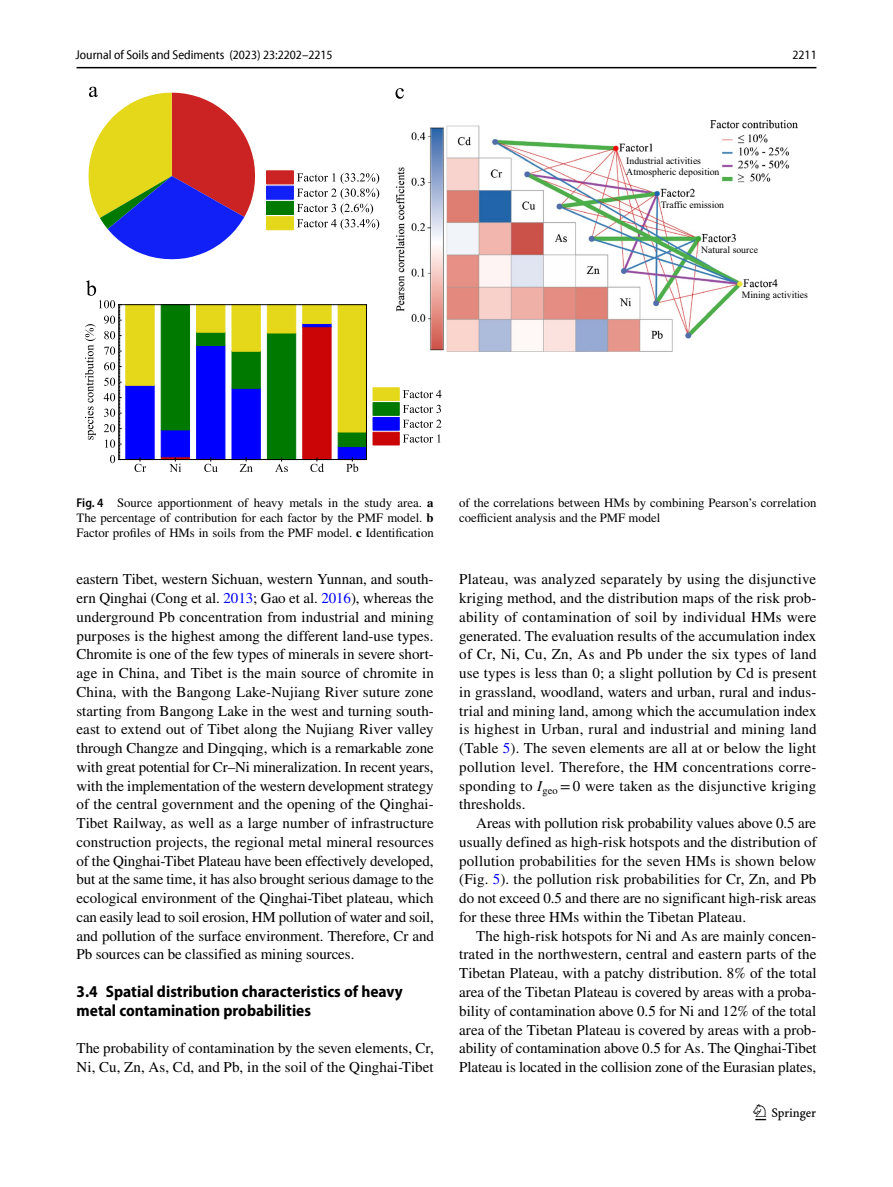
<style>
.page{position:relative;width:893px;height:1187px;background:#fff}
.page>*{position:absolute;margin:0;border:0;box-sizing:border-box;transform-origin:0 0}
.t1{font:22.5px "Springnew Regular 3";color:#000}
.t2{font:700 semi-condensed 16.5px/18.8px "Myriad Pro";color:#000}
.t3{font:15px/18.8px "STIX";color:#000;text-align:justify}
.t4{font:12.75px/15px "STIX";color:#000;text-align:justify}
.t5{font:semi-condensed 12.75px "Myriad Pro Unic";color:#000}
.t6{font:9.75px/11.7px "Times New Roman";color:#000}
.s1{font-family:"Myriad Pro";font-weight:600;font-stretch:semi-condensed}
.s2{font-weight:700}
.s3{color:#00f}
.s4{font-style:italic}
</style>
<div class="page">
<hr style="left:77px;top:67px;width:739px;height:1px;background:#000">
<img style="left:396px;top:121px;width:401px;height:231px">
<svg style="left:161px;top:457px;width:29px;height:2px"></svg>
<div style="left:302px;top:326px;width:29px;height:134px;background:#cb0505;border:1px solid #cb0505"></div>
<div style="left:161px;top:429px;width:29px;height:28px;background:#00f;border:1px solid #00f"></div>
<div style="left:196px;top:345px;width:29px;height:114px;background:#00f;border:1px solid #00f"></div>
<div style="left:232px;top:388px;width:29px;height:72px;background:#00f;border:1px solid #00f"></div>
<svg style="left:302px;top:324px;width:29px;height:3px"></svg>
<div style="left:338px;top:446px;width:29px;height:13px;background:#00f;border:1px solid #00f"></div>
<div style="left:161px;top:304px;width:29px;height:126px;background:#007900;border:1px solid #007900"></div>
<div style="left:196px;top:332px;width:29px;height:14px;background:#007900;border:1px solid #007900"></div>
<div style="left:232px;top:351px;width:29px;height:37px;background:#007900;border:1px solid #007900"></div>
<div style="left:267px;top:332px;width:29px;height:128px;background:#007900;border:1px solid #007900"></div>
<div style="left:338px;top:431px;width:29px;height:16px;background:#007900;border:1px solid #007900"></div>
<div style="left:196px;top:304px;width:29px;height:28px;background:#e5d719;border:1px solid #e5d719"></div>
<div style="left:232px;top:304px;width:29px;height:47px;background:#e5d719;border:1px solid #e5d719"></div>
<div style="left:267px;top:304px;width:29px;height:29px;background:#e5d719;border:1px solid #e5d719"></div>
<div style="left:302px;top:304px;width:29px;height:20px;background:#e5d719;border:1px solid #e5d719"></div>
<div style="left:338px;top:304px;width:29px;height:128px;background:#e5d719;border:1px solid #e5d719"></div>
<hr style="left:119px;top:459px;width:247px;height:1px;background:#000">
<hr style="left:119px;top:304px;width:247px;height:1px;background:#000">
<hr style="left:366px;top:304px;width:1px;height:155px;background:#000">
<svg style="left:169px;top:457px;width:12px;height:15px"></svg>
<svg style="left:197px;top:457px;width:28px;height:15px"></svg>
<svg style="left:240px;top:457px;width:13px;height:15px"></svg>
<svg style="left:275px;top:457px;width:13px;height:15px"></svg>
<svg style="left:310px;top:457px;width:14px;height:15px"></svg>
<svg style="left:338px;top:457px;width:28px;height:15px"></svg>
<div style="left:373px;top:387px;width:27px;height:14px;background:#e5d719;border:1px solid #e5d719"></div>
<svg style="left:403px;top:390px;width:38px;height:8px"></svg>
<div style="left:373px;top:402px;width:27px;height:13px;background:#007900;border:1px solid #007900"></div>
<svg style="left:403px;top:405px;width:38px;height:8px"></svg>
<div style="left:373px;top:417px;width:27px;height:13px;background:#00f"></div>
<svg style="left:403px;top:419px;width:38px;height:9px"></svg>
<div style="left:373px;top:432px;width:27px;height:13px;background:#cb0505;border:1px solid #cb0505"></div>
<svg style="left:403px;top:434px;width:37px;height:8px"></svg>
<svg style="left:85px;top:280px;width:69px;height:192px"></svg>
<div style="left:266px;top:171px;width:28px;height:13px;background:#cb2323"></div>
<div style="left:266px;top:186px;width:28px;height:13px;background:#1120f7"></div>
<div style="left:266px;top:201px;width:28px;height:14px;background:#007900"></div>
<div style="left:266px;top:216px;width:28px;height:14px;background:#e5d719;border:1px solid #e5d719"></div>
<svg style="left:297px;top:173px;width:82px;height:57px"></svg>
<svg style="left:89px;top:87px;width:166px;height:172px"></svg>
<svg style="left:395px;top:88px;width:9px;height:11px"></svg>
<p class="t5" style="left:76px;top:50px;width:259px">Journal of Soils and Sediments (2023) 23:2202–2215</p>
<p class="t5" style="left:792px;top:50px;width:26px">2211</p>
<p class="t6" style="left:626px;top:155px;width:95px">Industrial activities<br>Atmospheric deposition</p>
<p class="t6" style="left:661px;top:199px;width:65px">Traffic emission</p>
<p class="t6" style="left:701px;top:245px;width:58px">Natural source</p>
<p class="t6" style="left:742px;top:290px;width:68px">Mining activities</p>
<p class="t4" style="left:77px;top:496px;width:359px"><span class="s1">Fig. 4</span> Source apportionment of heavy metals in the study area. <span class="s2">a </span>The percentage of contribution for each factor by the PMF model. <span class="s2">b </span>Factor profiles of HMs in soils from the PMF model. <span class="s2">c</span> Identification</p>
<p class="t4" style="left:459px;top:496px;width:359px">of the correlations between HMs by combining Pearson’s correlation coefficient analysis and the PMF model</p>
<p class="t3" style="left:77px;top:571px;width:359px">eastern Tibet, western Sichuan, western Yunnan, and south&shy;ern Qinghai (Cong et al. <span class="s3">2013</span>; Gao et al. <span class="s3">2016</span>), whereas the underground Pb concentration from industrial and mining purposes is the highest among the different land-use types.<br>Chromite is one of the few types of minerals in severe short&shy;age in China, and Tibet is the main source of chromite in China, with the Bangong Lake-Nujiang River suture zone starting from Bangong Lake in the west and turning south&shy;east to extend out of Tibet along the Nujiang River valley through Changze and Dingqing, which is a remarkable zone with great potential for Cr–Ni mineralization. In recent years, with the implementation of the western development strategy of the central government and the opening of the Qinghai-Tibet Railway, as well as a large number of infrastructure construction projects, the regional metal mineral resources of the Qinghai-Tibet Plateau have been effectively developed, but at the same time, it has also brought serious damage to the ecological environment of the Qinghai-Tibet plateau, which can easily lead to soil erosion, HM pollution of water and soil, and pollution of the surface environment. Therefore, Cr and Pb sources can be classified as mining sources.</p>
<p class="t2" style="left:77px;top:982px;width:328px">3.4 Spatial distribution characteristics of heavy metal contamination probabilities</p>
<p class="t3" style="left:77px;top:1039px;width:359px">The probability of contamination by the seven elements, Cr,<br>Ni, Cu, Zn, As, Cd, and Pb, in the soil of the Qinghai-Tibet</p>
<p class="t3" style="left:459px;top:571px;width:359px">Plateau, was analyzed separately by using the disjunctive kriging method, and the distribution maps of the risk prob&shy;ability of contamination of soil by individual HMs were generated. The evaluation results of the accumulation index of Cr, Ni, Cu, Zn, As and Pb under the six types of land use types is less than 0; a slight pollution by Cd is present in grassland, woodland, waters and urban, rural and indus&shy;trial and mining land, among which the accumulation index is highest in Urban, rural and industrial and mining land (Table <span class="s3">5</span>). The seven elements are all at or below the light pollution level. Therefore, the HM concentrations corre&shy;sponding to <span class="s4">I</span><sub>geo</sub> =0 were taken as the disjunctive kriging thresholds.</p>
<p class="t3" style="left:459px;top:814px;width:359px;text-indent:17px">Areas with pollution risk probability values above 0.5 are usually defined as high-risk hotspots and the distribution of pollution probabilities for the seven HMs is shown below (Fig. <span class="s3">5</span>). the pollution risk probabilities for Cr, Zn, and Pb do not exceed 0.5 and there are no significant high-risk areas for these three HMs within the Tibetan Plateau.</p>
<p class="t3" style="left:459px;top:927px;width:359px;text-indent:17px">The high-risk hotspots for Ni and As are mainly concen&shy;trated in the northwestern, central and eastern parts of the Tibetan Plateau, with a patchy distribution. 8% of the total area of the Tibetan Plateau is covered by areas with a proba&shy;bility of contamination above 0.5 for Ni and 12% of the total area of the Tibetan Plateau is covered by areas with a prob&shy;ability of contamination above 0.5 for As. The Qinghai-Tibet Plateau is located in the collision zone of the Eurasian plates,</p>
<h1 class="t1" style="left:755px;top:1104px;width:62px">1 3</h1>
</div>
